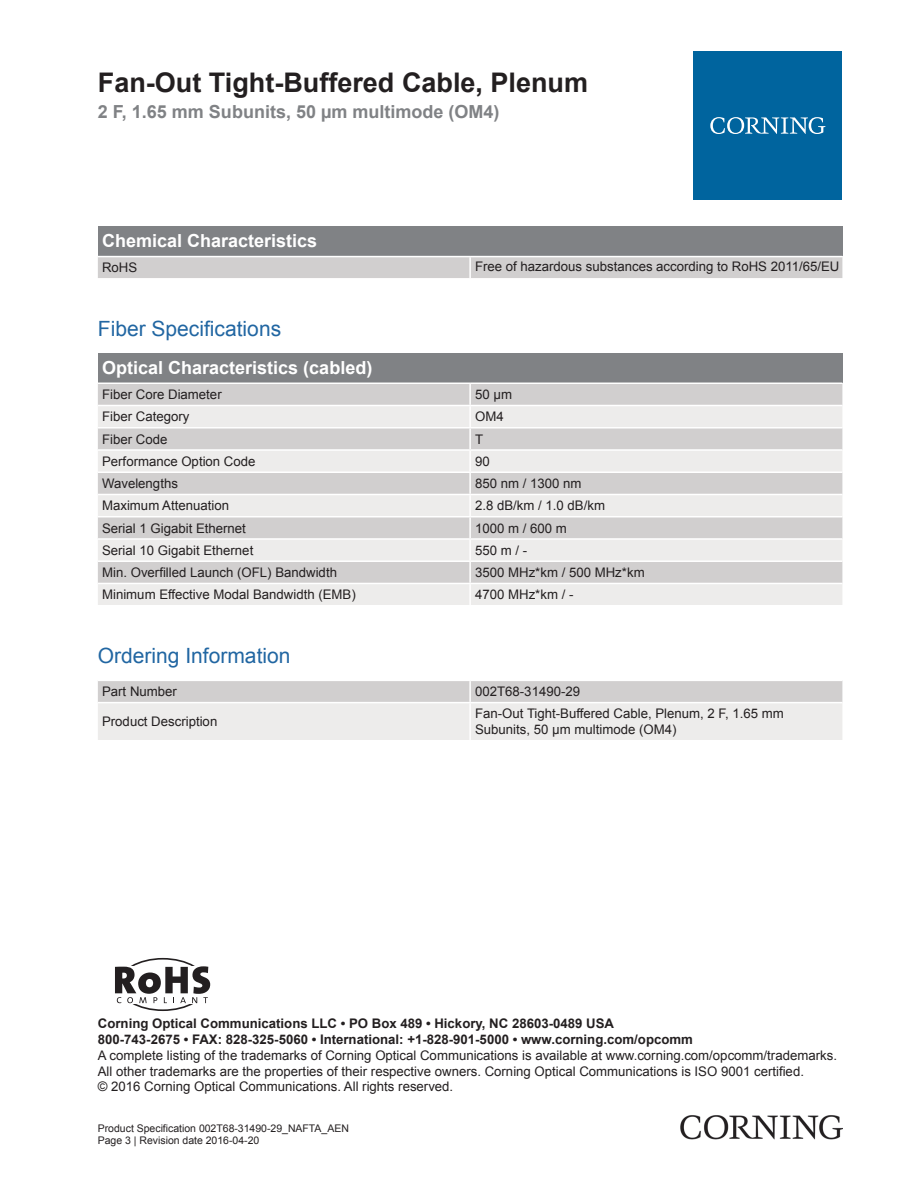
<style>
.page{position:relative;width:919px;height:1187px;background:#fff}
.page>*{position:absolute;margin:0;border:0;box-sizing:border-box;transform-origin:0 0}
.t1{font:700 27px "Arial";color:#231f20}
.t2{font:21px "Arial";color:#2166a2}
.t3{font:700 18px "Arial";color:#fff}
.t4{font:700 18px "Arial";color:#808285}
.t5{font:13.2px/15.9px "Arial";color:#231f20}
.t6{font:700 13.2px/15.9px "Arial";color:#231f20}
.t7{font:10.5px/12.6px "Arial";color:#231f20}
</style>
<div class="page">
<div style="left:98px;top:226px;width:744px;height:30px;background:#808285"></div>
<div style="left:98px;top:257px;width:744px;height:21px;background:#d1cfcf"></div>
<hr style="left:469px;top:257px;width:2px;height:21px;background:#fff">
<div style="left:98px;top:352px;width:744px;height:30px;background:#808285"></div>
<div style="left:98px;top:384px;width:744px;height:21px;background:#d1cfcf"></div>
<svg style="left:98px;top:406px;width:744px;height:199px;background:#e1dfdf"></svg>
<hr style="left:469px;top:384px;width:2px;height:21px;background:#fff">
<hr style="left:469px;top:406px;width:2px;height:21px;background:#fff">
<hr style="left:469px;top:428px;width:2px;height:21px;background:#fff">
<hr style="left:469px;top:450px;width:2px;height:21px;background:#fff">
<hr style="left:469px;top:473px;width:2px;height:20px;background:#fff">
<hr style="left:469px;top:495px;width:2px;height:21px;background:#fff">
<hr style="left:469px;top:517px;width:2px;height:21px;background:#fff">
<hr style="left:469px;top:539px;width:2px;height:21px;background:#fff">
<hr style="left:469px;top:562px;width:2px;height:20px;background:#fff">
<hr style="left:469px;top:584px;width:2px;height:21px;background:#fff">
<hr style="left:98px;top:427px;width:372px;height:1px;background:#fff">
<hr style="left:470px;top:427px;width:372px;height:1px;background:#fff">
<hr style="left:98px;top:449px;width:372px;height:1px;background:#fff">
<hr style="left:470px;top:449px;width:372px;height:1px;background:#fff">
<hr style="left:98px;top:471px;width:372px;height:2px;background:#fff">
<hr style="left:470px;top:471px;width:372px;height:2px;background:#fff">
<hr style="left:98px;top:493px;width:372px;height:2px;background:#fff">
<hr style="left:470px;top:493px;width:372px;height:2px;background:#fff">
<hr style="left:98px;top:516px;width:372px;height:1px;background:#fff">
<hr style="left:470px;top:516px;width:372px;height:1px;background:#fff">
<hr style="left:98px;top:538px;width:372px;height:1px;background:#fff">
<hr style="left:470px;top:538px;width:372px;height:1px;background:#fff">
<hr style="left:98px;top:560px;width:372px;height:2px;background:#fff">
<hr style="left:470px;top:560px;width:372px;height:2px;background:#fff">
<hr style="left:98px;top:582px;width:372px;height:2px;background:#fff">
<hr style="left:470px;top:582px;width:372px;height:2px;background:#fff">
<svg style="left:98px;top:681px;width:744px;height:59px;background:#e3e2e1"></svg>
<hr style="left:469px;top:681px;width:2px;height:20px;background:#fff">
<hr style="left:469px;top:703px;width:2px;height:37px;background:#fff">
<hr style="left:98px;top:701px;width:372px;height:2px;background:#fff">
<hr style="left:470px;top:701px;width:372px;height:2px;background:#fff">
<div style="left:693px;top:51px;width:149px;height:149px;background:#00649e"></div>
<svg style="left:710px;top:117px;width:115px;height:17px"></svg>
<img style="left:680px;top:1115px;width:162px;height:24px">
<div style="left:118px;top:957px;width:90px;height:53px;border:2px solid #231f20;border-radius:50%"></div>
<div style="left:98px;top:966px;width:123px;height:38px;background:#fff"></div>
<svg style="left:115px;top:966px;width:95px;height:37px"></svg>
<h1 class="t1" style="left:98px;top:64px;width:492px">Fan-Out Tight-Buffered Cable, Plenum</h1>
<h3 class="t4" style="left:98px;top:100px;width:403px">2 F, 1.65 mm Subunits, 50 µm multimode (OM4)</h3>
<h3 class="t3" style="left:102px;top:229px;width:217px">Chemical Characteristics</h3>
<p class="t5" style="left:102px;top:260px;width:37px">RoHS</p>
<p class="t5" style="left:475px;top:258px;width:366px">Free of hazardous substances according to RoHS 2011/65/EU</p>
<h2 class="t2" style="left:98px;top:314px;width:185px">Fiber Specifications</h2>
<h3 class="t3" style="left:102px;top:356px;width:272px">Optical Characteristics (cabled)</h3>
<p class="t5" style="left:102px;top:386px;width:121px">Fiber Core Diameter</p>
<p class="t5" style="left:475px;top:386px;width:38px">50 µm</p>
<p class="t5" style="left:102px;top:409px;width:89px">Fiber Category</p>
<p class="t5" style="left:475px;top:409px;width:30px">OM4</p>
<p class="t5" style="left:102px;top:431px;width:67px">Fiber Code</p>
<p class="t5" style="left:475px;top:431px;width:10px">T</p>
<p class="t5" style="left:102px;top:453px;width:155px">Performance Option Code</p>
<p class="t5" style="left:475px;top:453px;width:16px">90</p>
<p class="t5" style="left:102px;top:475px;width:77px">Wavelengths</p>
<p class="t5" style="left:475px;top:475px;width:108px">850 nm / 1300 nm</p>
<p class="t5" style="left:102px;top:498px;width:128px">Maximum Attenuation</p>
<p class="t5" style="left:475px;top:498px;width:131px">2.8 dB/km / 1.0 dB/km</p>
<p class="t5" style="left:102px;top:520px;width:145px">Serial 1 Gigabit Ethernet</p>
<p class="t5" style="left:475px;top:520px;width:93px">1000 m / 600 m</p>
<p class="t5" style="left:102px;top:542px;width:153px">Serial 10 Gigabit Ethernet</p>
<p class="t5" style="left:475px;top:542px;width:54px">550 m / -</p>
<p class="t5" style="left:102px;top:564px;width:236px">Min. Overfilled Launch (OFL) Bandwidth</p>
<p class="t5" style="left:475px;top:564px;width:171px">3500 MHz*km / 500 MHz*km</p>
<p class="t5" style="left:102px;top:586px;width:255px">Minimum Effective Modal Bandwidth (EMB)</p>
<p class="t5" style="left:475px;top:586px;width:100px">4700 MHz*km / -</p>
<h2 class="t2" style="left:98px;top:641px;width:194px">Ordering Information</h2>
<p class="t5" style="left:102px;top:683px;width:76px">Part Number</p>
<p class="t5" style="left:475px;top:683px;width:106px">002T68-31490-29</p>
<p class="t5" style="left:102px;top:714px;width:117px">Product Description</p>
<p class="t5" style="left:475px;top:706px;width:310px">Fan-Out Tight-Buffered Cable, Plenum, 2 F, 1.65 mm<br>Subunits, 50 µm multimode (OM4)</p>
<p class="t6" style="left:98px;top:1015px;width:596px">Corning Optical Communications LLC • PO Box 489 • Hickory, NC 28603-0489 USA<br>800-743-2675 • FAX: 828-325-5060 • International: +1-828-901-5000 • www.corning.com/opcomm</p>
<p class="t5" style="left:98px;top:1047px;width:740px">A complete listing of the trademarks of Corning Optical Communications is available at www.corning.com/opcomm/trademarks.<br>All other trademarks are the properties of their respective owners. Corning Optical Communications is ISO 9001 certified.<br>© 2016 Corning Optical Communications. All rights reserved.</p>
<p class="t7" style="left:98px;top:1121px;width:252px">Product Specification 002T68-31490-29_NAFTA_AEN<br>Page 3 | Revision date 2016-04-20</p>
</div>
